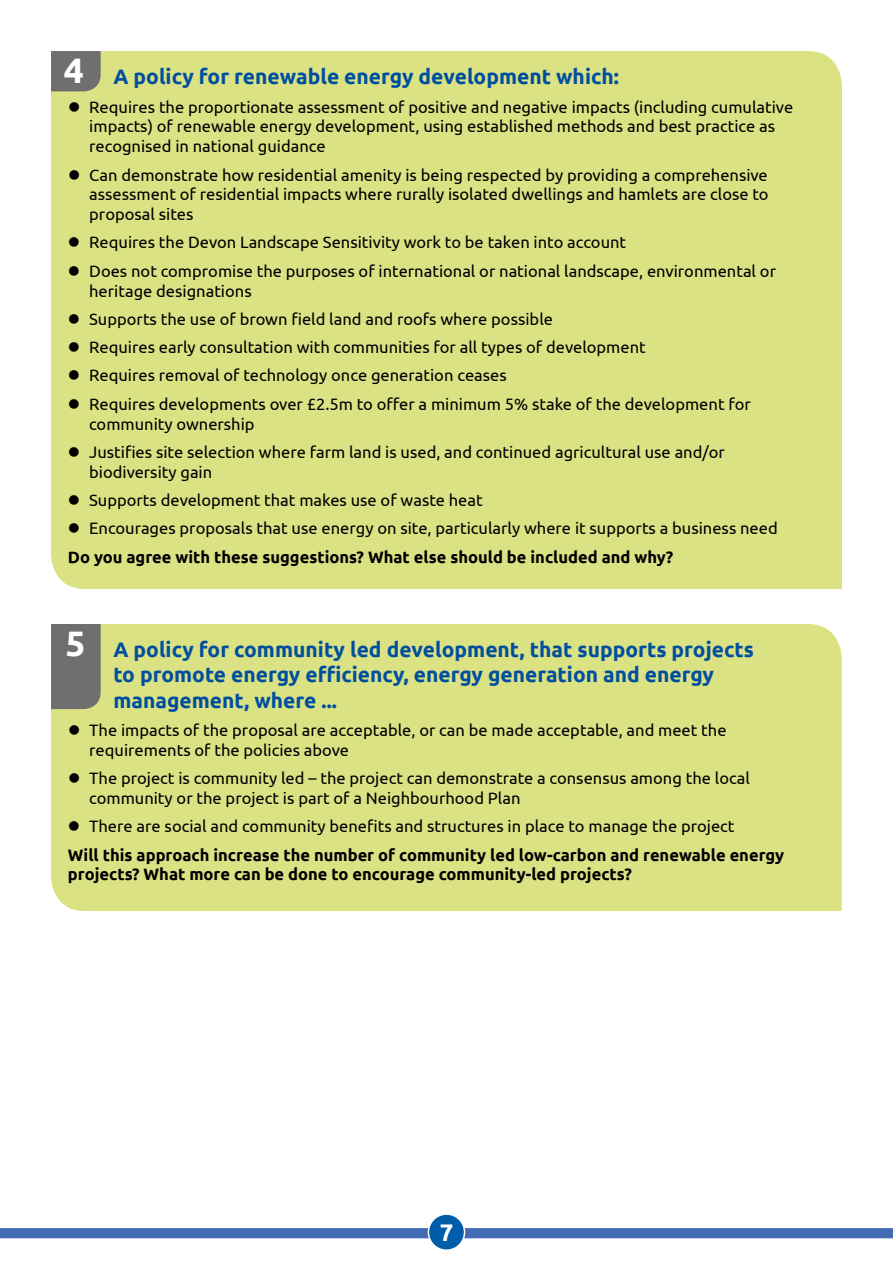
<style>
.page{position:relative;width:893px;height:1263px;background:#fff}
.page>*{position:absolute;margin:0;border:0;box-sizing:border-box;transform-origin:0 0}
.t1{font:700 35.4px "Ubuntu";color:#fff}
.t2{font:700 24px "Ubuntu";color:#fff}
.t3{font:700 21px/25.2px "Ubuntu";color:#004f9f}
.t4{font:16.5px/28.3px "Ubuntu";color:#000}
.t5{font:700 16.5px/19.8px "Ubuntu";color:#000}
</style>
<div class="page">
<div style="left:51px;top:51px;width:791px;height:538px;background:#dbe283"></div>
<div style="left:51px;top:624px;width:791px;height:287px;background:#dbe283"></div>
<div style="left:51px;top:51px;width:50px;height:40px;background:#706f6f"></div>
<div style="left:51px;top:624px;width:50px;height:85px;background:#706f6f"></div>
<div style="left:0;top:1228px;width:893px;height:10px;background:#416bb2"></div>
<div style="left:428px;top:1214px;width:37px;height:36px;background:#005da9;border-radius:50%"></div>
<div style="left:428px;top:1213px;width:37px;height:38px;border:2px solid #fff;border-radius:50%"></div>
<svg style="left:69px;top:102px;width:10px;height:9px"></svg>
<svg style="left:69px;top:170px;width:10px;height:9px"></svg>
<svg style="left:69px;top:238px;width:10px;height:9px"></svg>
<svg style="left:69px;top:266px;width:10px;height:10px"></svg>
<svg style="left:69px;top:314px;width:10px;height:10px"></svg>
<svg style="left:69px;top:342px;width:10px;height:10px"></svg>
<svg style="left:69px;top:371px;width:10px;height:9px"></svg>
<svg style="left:69px;top:399px;width:10px;height:10px"></svg>
<svg style="left:69px;top:447px;width:10px;height:10px"></svg>
<svg style="left:69px;top:495px;width:10px;height:10px"></svg>
<svg style="left:69px;top:523px;width:10px;height:10px"></svg>
<svg style="left:69px;top:725px;width:10px;height:10px"></svg>
<svg style="left:69px;top:773px;width:10px;height:10px"></svg>
<svg style="left:69px;top:821px;width:10px;height:10px"></svg>
<h1 class="t1" style="left:64px;top:49px;width:22px">4</h1>
<p class="t3" style="left:113px;top:64px;width:507px">A policy for renewable energy development which:</p>
<p class="t4" style="left:89px;top:96px;width:705px;line-height:19.8px">Requires the proportionate assessment of positive and negative impacts (including cumulative impacts) of renewable energy development, using established methods and best practice as recognised in national guidance</p>
<p class="t4" style="left:89px;top:164px;width:681px;line-height:19.8px;text-align:justify">Can demonstrate how residential amenity is being respected by providing a comprehensive assessment of residential impacts where rurally isolated dwellings and hamlets are close to proposal sites</p>
<p class="t4" style="left:89px;top:228px;width:688px">Requires the Devon Landscape Sensitivity work to be taken into account<br>Does not compromise the purposes of international or national landscape, environmental or</p>
<p class="t4" style="left:89px;top:276px;width:663px">heritage designations<br>Supports the use of brown field land and roofs where possible<br>Requires early consultation with communities for all types of development<br>Requires removal of technology once generation ceases<br>Requires developments over £2.5m to offer a minimum 5% stake of the development for</p>
<p class="t4" style="left:89px;top:409px;width:637px">community ownership<br>Justifies site selection where farm land is used, and continued agricultural use and/or</p>
<p class="t4" style="left:89px;top:457px;width:690px">biodiversity gain<br>Supports development that makes use of waste heat<br>Encourages proposals that use energy on site, particularly where it supports a business need</p>
<p class="t5" style="left:68px;top:546px;width:607px">Do you agree with these suggestions? What else should be included and why?</p>
<h1 class="t1" style="left:65px;top:622px;width:22px">5</h1>
<p class="t3" style="left:113px;top:637px;width:642px">A policy for community led development, that supports projects to promote energy efficiency, energy generation and energy management, where ...</p>
<p class="t4" style="left:89px;top:720px;width:639px;line-height:19.8px">The impacts of the proposal are acceptable, or can be made acceptable, and meet the requirements of the policies above</p>
<p class="t4" style="left:89px;top:768px;width:662px;line-height:19.8px">The project is community led – the project can demonstrate a consensus among the local community or the project is part of a Neighbourhood Plan</p>
<p class="t4" style="left:89px;top:812px;width:647px">There are social and community benefits and structures in place to manage the project</p>
<p class="t5" style="left:68px;top:844px;width:717px">Will this approach increase the number of community led low-carbon and renewable energy projects? What more can be done to encourage community-led projects?</p>
<h2 class="t2" style="left:440px;top:1217px;width:15px">7</h2>
</div>
